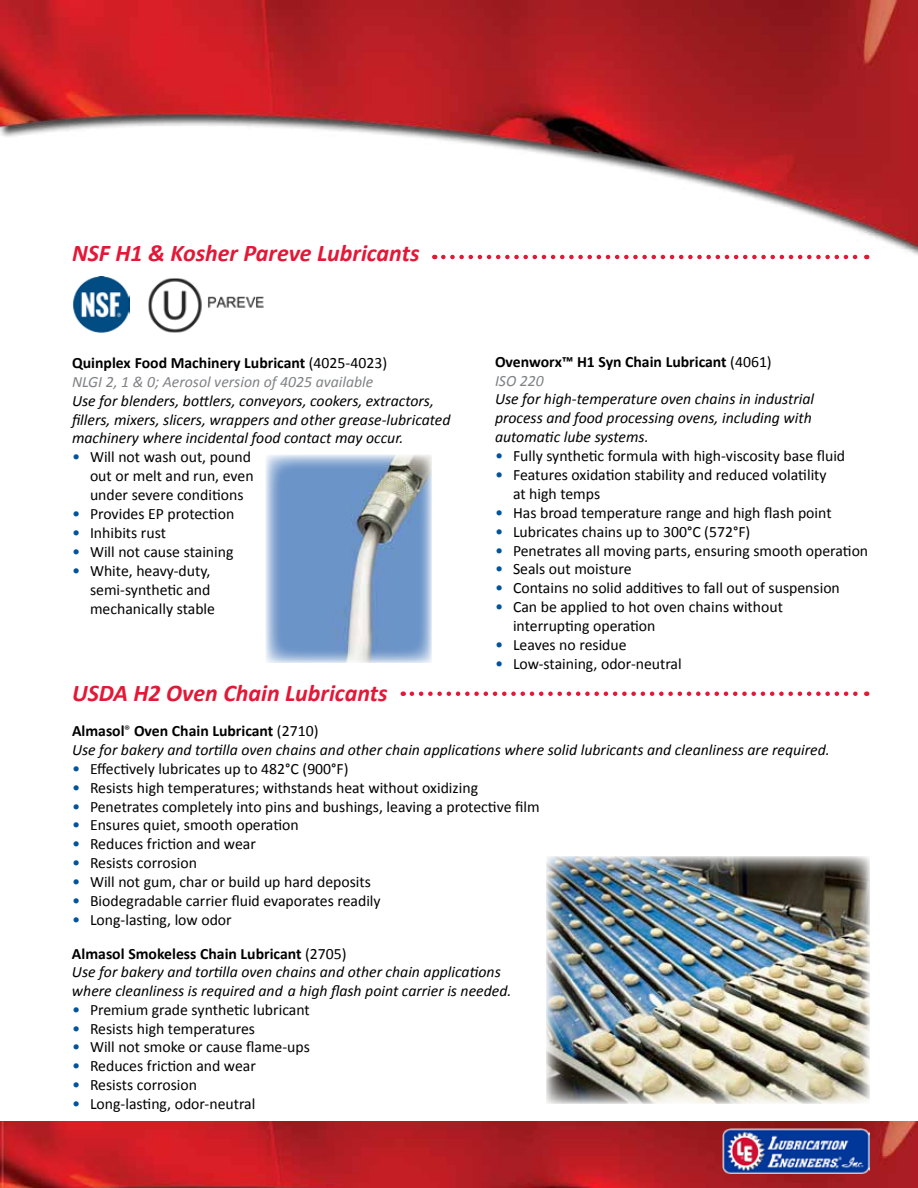
<style>
.page{position:relative;width:918px;height:1188px;background:#fff}
.page>*{position:absolute;margin:0;border:0;box-sizing:border-box;transform-origin:0 0}
.t1{font:italic 700 24px "Calibri";color:#e31837}
.t2{font:15.75px/18.9px "Calibri";color:#000}
.t3{font:italic 15.75px/18.9px "Calibri";color:#000}
.t4{font:700 15.75px/18.9px "Calibri";color:#000}
.t5{font:italic 15.75px/18.9px "Calibri";color:#808285}
.s1{font-weight:700;font-style:normal;color:#000}
.s2{font-style:normal;color:#000}
.s3{font-size:16.5px;color:#00539b}
.s4{font-weight:400}
.s5{font-weight:400;font-style:italic;color:#808285}
.s6{font-weight:700;font-style:normal}
.s7{font-family:"Adobe Garamond Pro";font-weight:700;font-style:normal}
.s8{font-style:normal}
.s9{font-weight:400;font-size:16.5px;color:#00539b}
</style>
<div class="page">
<img style="left:0;top:1122px;width:918px;height:66px">
<img style="left:0;top:0;width:918px;height:260px">
<img style="left:722px;top:1126px;width:147px;height:48px">
<img style="left:266px;top:455px;width:166px;height:208px">
<img style="left:546px;top:856px;width:324px;height:248px">
<svg style="left:412px;top:692px;width:455px;height:4px"></svg>
<svg style="left:443px;top:255px;width:424px;height:4px"></svg>
<img style="left:148px;top:278px;width:116px;height:55px">
<img style="left:72px;top:276px;width:57px;height:57px">
<h1 class="t1" style="left:72px;top:238px;width:349px">NSF H1 &amp; Kosher Pareve Lubricants</h1>
<p class="t5" style="left:72px;top:352px;width:317px"><span class="s1">Quinplex Food Machinery Lubricant</span> <span class="s2">(4025-4023)<br></span>NLGI 2, 1 &amp; 0; Aerosol version of 4025 available</p>
<p class="t3" style="left:72px;top:390px;width:380px">Use for blenders, bottlers, conveyors, cookers, extractors, fillers, mixers, slicers, wrappers and other grease-lubricated machinery where incidental food contact may occur.</p>
<p class="t2" style="left:90px;top:447px;width:165px;text-indent:-18px"><span class="s3">•</span> Will not wash out, pound out or melt and run, even under severe conditions</p>
<p class="t2" style="left:72px;top:504px;width:164px"><span class="s3">•</span> Provides EP protection</p>
<p class="t2" style="left:72px;top:522px;width:96px"><span class="s3">•</span> Inhibits rust</p>
<p class="t2" style="left:72px;top:541px;width:163px"><span class="s3">•</span> Will not cause staining</p>
<p class="t2" style="left:90px;top:560px;width:127px;text-indent:-18px"><span class="s3">•</span> White, heavy-duty, semi-synthetic and mechanically stable</p>
<p class="t4" style="left:495px;top:351px;width:278px">Ovenworx™ H1 Syn Chain Lubricant <span class="s4">(4061)<br></span><span class="s5">ISO 220</span></p>
<p class="t3" style="left:495px;top:389px;width:321px">Use for high-temperature oven chains in industrial process and food processing ovens, including with automatic lube systems.</p>
<p class="t2" style="left:495px;top:446px;width:352px"><span class="s3">•</span> Fully synthetic formula with high-viscosity base fluid</p>
<p class="t2" style="left:513px;top:465px;width:315px;text-indent:-18px"><span class="s3">•</span> Features oxidation stability and reduced volatility at high temps</p>
<p class="t2" style="left:495px;top:502px;width:338px"><span class="s3">•</span> Has broad temperature range and high flash point</p>
<p class="t2" style="left:495px;top:521px;width:257px"><span class="s3">•</span> Lubricates chains up to 300°C (572°F)</p>
<p class="t2" style="left:495px;top:540px;width:375px"><span class="s3">•</span> Penetrates all moving parts, ensuring smooth operation</p>
<p class="t2" style="left:495px;top:559px;width:138px"><span class="s3">•</span> Seals out moisture</p>
<p class="t2" style="left:495px;top:578px;width:346px"><span class="s3">•</span> Contains no solid additives to fall out of suspension</p>
<p class="t2" style="left:513px;top:597px;width:272px;text-indent:-18px"><span class="s3">•</span> Can be applied to hot oven chains without interrupting operation</p>
<p class="t2" style="left:495px;top:635px;width:133px"><span class="s3">•</span> Leaves no residue</p>
<p class="t2" style="left:495px;top:654px;width:188px"><span class="s3">•</span> Low-staining, odor-neutral</p>
<h1 class="t1" style="left:72px;top:678px;width:317px">USDA H2 Oven Chain Lubricants</h1>
<p class="t3" style="left:72px;top:720px;width:759px"><span class="s6">Almasol</span><span class="s7">®</span> <span class="s6">Oven Chain Lubricant</span> <span class="s8">(2710)<br></span>Use for bakery and tortilla oven chains and other chain applications where solid lubricants and cleanliness are required.</p>
<p class="t2" style="left:72px;top:758px;width:278px"><span class="s3">•</span> Effectively lubricates up to 482°C (900°F)</p>
<p class="t2" style="left:72px;top:777px;width:408px"><span class="s3">•</span> Resists high temperatures; withstands heat without oxidizing</p>
<p class="t2" style="left:72px;top:796px;width:469px"><span class="s3">•</span> Penetrates completely into pins and bushings, leaving a protective film</p>
<p class="t2" style="left:72px;top:815px;width:228px"><span class="s3">•</span> Ensures quiet, smooth operation</p>
<p class="t2" style="left:72px;top:834px;width:186px"><span class="s3">•</span> Reduces friction and wear</p>
<p class="t2" style="left:72px;top:853px;width:127px"><span class="s3">•</span> Resists corrosion</p>
<p class="t2" style="left:72px;top:872px;width:301px"><span class="s3">•</span> Will not gum, char or build up hard deposits</p>
<p class="t2" style="left:72px;top:891px;width:310px"><span class="s3">•</span> Biodegradable carrier fluid evaporates readily</p>
<p class="t4" style="left:72px;top:902px;width:276px;line-height:33.8px"><span class="s9">•</span> <span class="s4">Long-lasting, low odor<br></span>Almasol Smokeless Chain Lubricant <span class="s4">(2705)</span></p>
<p class="t3" style="left:72px;top:962px;width:441px">Use for bakery and tortilla oven chains and other chain applications where cleanliness is required and a high flash point carrier is needed.</p>
<p class="t2" style="left:72px;top:999px;width:239px"><span class="s3">•</span> Premium grade synthetic lubricant</p>
<p class="t2" style="left:72px;top:1018px;width:185px"><span class="s3">•</span> Resists high temperatures</p>
<p class="t2" style="left:72px;top:1037px;width:239px"><span class="s3">•</span> Will not smoke or cause flame-ups</p>
<p class="t2" style="left:72px;top:1056px;width:186px"><span class="s3">•</span> Reduces friction and wear</p>
<p class="t2" style="left:72px;top:1074px;width:127px"><span class="s3">•</span> Resists corrosion</p>
<p class="t2" style="left:72px;top:1093px;width:185px"><span class="s3">•</span> Long-lasting, odor-neutral</p>
</div>
